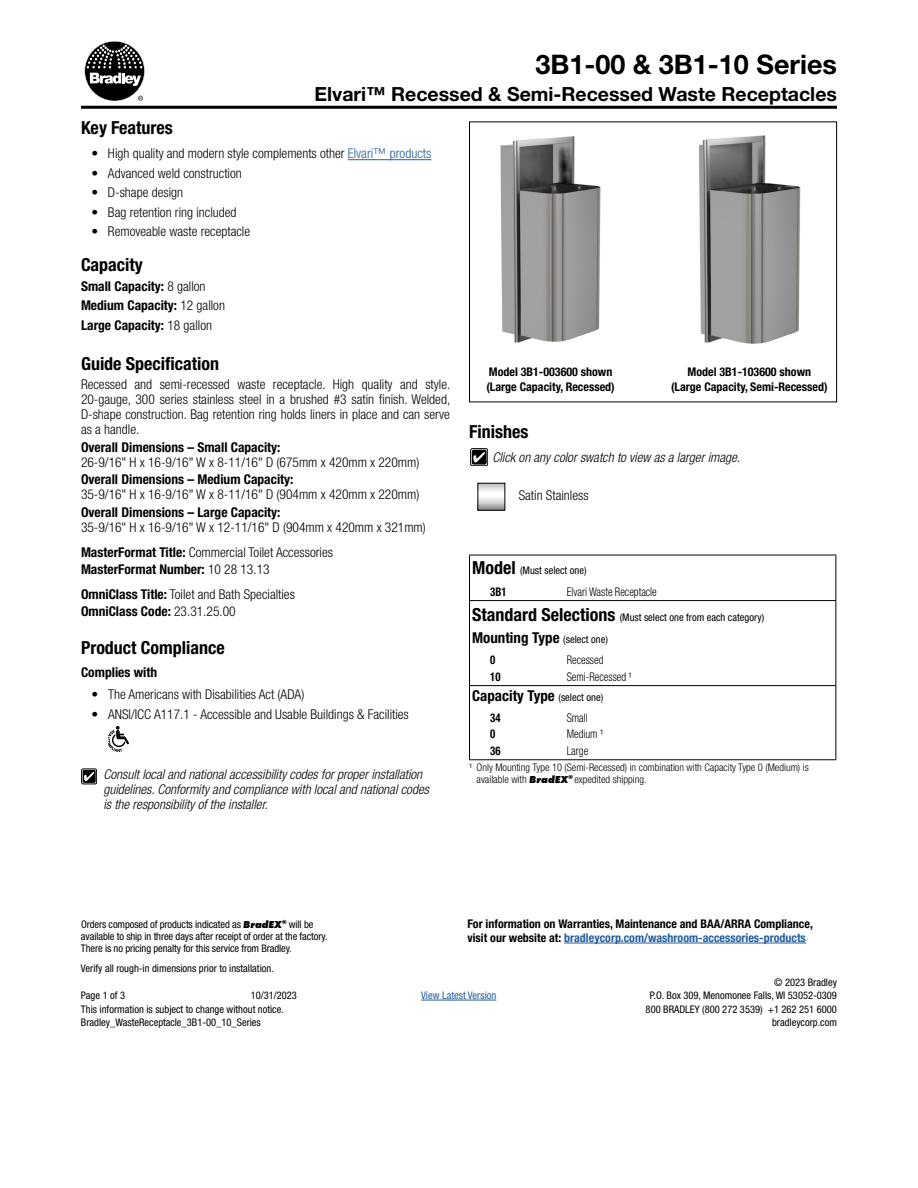
<style>
.page{position:relative;width:918px;height:1188px;background:#fff}
.page>*{position:absolute;margin:0;border:0;box-sizing:border-box;transform-origin:0 0}
.t1{font:700 27px "Helvetica Neue LT Std";color:#000}
.t2{font:700 19.5px "Helvetica Neue LT Std";color:#000}
.t3{font:700 condensed 18px "Helvetica Neue LT Std";color:#000}
.t4{font:700 condensed 15px "Helvetica Neue LT Std";color:#000}
.t5{font:300 condensed 13.5px/15px "Helvetica Neue LT Std";color:#000;text-align:justify}
.t6{font:700 condensed 13.5px/19.5px "Helvetica Neue LT Std";color:#000}
.t7{font:italic 300 condensed 13.5px/15px "Helvetica Neue LT Std";color:#000}
.t8{font:700 condensed 12px/15px "Helvetica Neue LT Std";color:#000}
.t9{font:300 condensed 12px "Helvetica Neue LT Std";color:#000;scale:.9 1}
.t10{font:700 condensed 12px "Helvetica Neue LT Std";color:#000;scale:.9 1}
.t11{font:condensed 10.5px/13.5px "Helvetica Neue LT Std";color:#000}
.t12{font:300 condensed 10.5px/12px "Helvetica Neue LT Std";color:#000}
.t13{font:condensed 10.5px "Helvetica Neue LT Std";color:#215e9e}
.s1{color:#215e9e}
.s2{font-weight:300}
.s3{font-weight:700}
.s4{font-weight:700;font-size:18px}
.s5{font-weight:400;font-size:10.5px}
.s6{font-family:"Futura PT";font-weight:800;font-style:italic;font-stretch:normal}
</style>
<div class="page">
<hr style="left:81px;top:106px;width:756px;height:3px;background:#000">
<svg style="left:84px;top:41px;width:61px;height:60px"></svg>
<hr style="left:421px;top:1000px;width:75px;height:1px;background:#215e9e">
<hr style="left:348px;top:159px;width:83px;height:1px;background:#215e9e">
<img style="left:500px;top:136px;width:101px;height:207px">
<div style="left:469px;top:122px;width:368px;height:280px;border:1px solid #000"></div>
<hr style="left:564px;top:943px;width:242px;height:1px;background:#215e9e">
<hr style="left:469px;top:685px;width:367px;height:1px;background:#000">
<hr style="left:469px;top:759px;width:367px;height:1px;background:#000">
<svg style="left:836px;top:555px;width:1px;height:93px"></svg>
<hr style="left:836px;top:648px;width:1px;height:37px;background:#000">
<svg style="left:836px;top:686px;width:1px;height:20px"></svg>
<hr style="left:836px;top:706px;width:1px;height:53px;background:#000">
<hr style="left:469px;top:648px;width:1px;height:37px;background:#000">
<svg style="left:469px;top:686px;width:1px;height:20px"></svg>
<hr style="left:469px;top:706px;width:1px;height:53px;background:#000">
<hr style="left:469px;top:600px;width:367px;height:1px;background:#000">
<hr style="left:469px;top:555px;width:367px;height:1px;background:#000">
<svg style="left:469px;top:555px;width:1px;height:93px"></svg>
<img style="left:699px;top:135px;width:102px;height:209px">
<div style="left:478px;top:483px;width:27px;height:28px;border:1px solid #000"></div>
<div style="left:472px;top:450px;width:15px;height:15px;background:#000;border-radius:2px"></div>
<svg style="left:473px;top:452px;width:12px;height:11px"></svg>
<div style="left:471px;top:449px;width:17px;height:17px;border:1px solid #000;border-radius:2px"></div>
<svg style="left:108px;top:726px;width:21px;height:26px"></svg>
<div style="left:83px;top:770px;width:13px;height:13px;background:#000;border-radius:2px"></div>
<svg style="left:84px;top:772px;width:10px;height:9px"></svg>
<div style="left:82px;top:769px;width:15px;height:15px;border:1px solid #000;border-radius:2px"></div>
<h1 class="t1" style="left:535px;top:47px;width:303px">3B1-00 &amp; 3B1-10 Series</h1>
<h2 class="t2" style="left:315px;top:82px;width:524px">Elvari™ Recessed &amp; Semi‑Recessed Waste Receptacles</h2>
<h3 class="t3" style="left:81px;top:117px;width:93px">Key Features</h3>
<p class="t5" style="left:91px;top:146px;width:341px">• High quality and modern style complements other <span class="s1">Elvari™ products</span></p>
<p class="t5" style="left:91px;top:165px;width:152px">• Advanced weld construction</p>
<p class="t5" style="left:91px;top:185px;width:93px">• D-shape design</p>
<p class="t5" style="left:91px;top:204px;width:147px">• Bag retention ring included</p>
<p class="t5" style="left:91px;top:224px;width:160px">• Removeable waste receptacle</p>
<h3 class="t3" style="left:81px;top:254px;width:63px">Capacity</h3>
<p class="t6" style="left:81px;top:276px;width:146px">Small Capacity: <span class="s2">8 gallon<br></span>Medium Capacity: <span class="s2">12 gallon<br></span>Large Capacity: <span class="s2">18 gallon</span></p>
<h3 class="t3" style="left:81px;top:352px;width:140px">Guide Specification</h3>
<p class="t5" style="left:81px;top:377px;width:371px">Recessed and semi‑recessed waste receptacle. High quality and style.<br>20‑gauge, 300 series stainless steel in a brushed #3 satin finish. Welded, D‑shape construction. Bag retention ring holds liners in place and can serve as a handle.</p>
<p class="t6" style="left:81px;top:437px;width:201px">Overall Dimensions – Small Capacity:</p>
<p class="t5" style="left:81px;top:454px;width:340px">26-9/16" H x 16-9/16" W x 8-11/16" D (675mm x 420mm x 220mm)</p>
<p class="t6" style="left:81px;top:470px;width:214px">Overall Dimensions – Medium Capacity:</p>
<p class="t5" style="left:81px;top:487px;width:340px">35-9/16" H x 16-9/16" W x 8-11/16" D (904mm x 420mm x 220mm)</p>
<p class="t6" style="left:81px;top:502px;width:201px">Overall Dimensions – Large Capacity:</p>
<p class="t5" style="left:81px;top:515px;width:346px;line-height:24.5px">35-9/16" H x 16-9/16" W x 12-11/16" D (904mm x 420mm x 321mm)<br><span class="s3">MasterFormat Title:</span> Commercial Toilet Accessories</p>
<p class="t6" style="left:81px;top:557px;width:215px;line-height:24.5px">MasterFormat Number: <span class="s2">10 28 13.13<br></span>OmniClass Title: <span class="s2">Toilet and Bath Specialties</span></p>
<p class="t6" style="left:81px;top:602px;width:156px">OmniClass Code: <span class="s2">23.31.25.00</span></p>
<h3 class="t3" style="left:81px;top:637px;width:145px">Product Compliance</h3>
<p class="t6" style="left:81px;top:662px;width:78px">Complies with</p>
<p class="t5" style="left:92px;top:687px;width:214px">• The Americans with Disabilities Act (ADA)</p>
<p class="t5" style="left:92px;top:706px;width:319px">• ANSI/ICC A117.1 - Accessible and Usable Buildings &amp; Facilities</p>
<p class="t7" style="left:103px;top:767px;width:327px">Consult local and national accessibility codes for proper installation guidelines. Conformity and compliance with local and national codes is the responsibility of the installer.</p>
<p class="t8" style="left:486px;top:364px;width:130px">Model 3B1-003600 shown (Large Capacity, Recessed)</p>
<p class="t8" style="left:671px;top:364px;width:158px;text-align:center">Model 3B1-103600 shown (Large Capacity, Semi-Recessed)</p>
<h3 class="t3" style="left:469px;top:421px;width:61px">Finishes</h3>
<p class="t7" style="left:492px;top:450px;width:249px">Click on any color swatch to view as a larger image.</p>
<p class="t5" style="left:519px;top:488px;width:71px">Satin Stainless</p>
<p class="t11" style="left:472px;top:563px;width:116px"><span class="s4">Model</span> (Must select one)</p>
<p class="t10" style="left:490px;top:584px;width:20px">3B1</p>
<p class="t9" style="left:567px;top:584px;width:102px">Elvari Waste Receptacle</p>
<p class="t11" style="left:472px;top:610px;width:294px"><span class="s4">Standard Selections</span> (Must select one from each category)</p>
<p class="t4" style="left:472px;top:629px;width:137px">Mounting Type <span class="s5">(select one)</span></p>
<p class="t10" style="left:490px;top:653px;width:7px">0</p>
<p class="t9" style="left:567px;top:653px;width:42px">Recessed</p>
<p class="t10" style="left:490px;top:669px;width:13px">10</p>
<p class="t9" style="left:567px;top:670px;width:74px">Semi‑Recessed ¹</p>
<p class="t4" style="left:472px;top:687px;width:133px">Capacity Type <span class="s5">(select one)</span></p>
<p class="t10" style="left:490px;top:710px;width:13px">34</p>
<p class="t9" style="left:567px;top:711px;width:25px">Small</p>
<p class="t10" style="left:490px;top:727px;width:7px">0</p>
<p class="t9" style="left:567px;top:727px;width:42px">Medium ¹</p>
<p class="t10" style="left:490px;top:743px;width:13px">36</p>
<p class="t9" style="left:567px;top:744px;width:25px">Large</p>
<p class="t12" style="left:477px;top:761px;width:334px;text-indent:-7px">¹ Only Mounting Type 10 (Semi-Recessed) in combination with Capacity Type 0 (Medium) is available with <span class="s6">BradEX</span><sup>®</sup> expedited shipping.</p>
<p class="t8" style="left:467px;top:917px;width:347px;line-height:13.5px">For information on Warranties, Maintenance and BAA/ARRA Compliance, visit our website at: <span class="s1">bradleycorp.com/washroom-accessories-products</span></p>
<p class="t11" style="left:81px;top:918px;width:248px;line-height:12px">Orders composed of products indicated as <span class="s6">BradEX</span><sup>®</sup> will be available to ship in three days after receipt of order at the factory.<br>There is no pricing penalty for this service from Bradley.</p>
<p class="t11" style="left:81px;top:961px;width:194px">Verify all rough-in dimensions prior to installation.</p>
<p class="t11" style="left:81px;top:988px;width:46px">Page 1 of 3</p>
<p class="t11" style="left:646px;top:975px;width:193px;text-align:right">© 2023 Bradley<br>P.O. Box 309, Menomonee Falls, WI 53052-0309<br>800 BRADLEY (800 272 3539) +1 262 251 6000 bradleycorp.com</p>
<p class="t11" style="left:81px;top:988px;width:217px;text-indent:170px">10/31/2023<br>This information is subject to change without notice.<br>Bradley_WasteReceptacle_3B1-00_10_Series</p>
<p class="t13" style="left:421px;top:989px;width:77px">View Latest Version</p>
</div>
